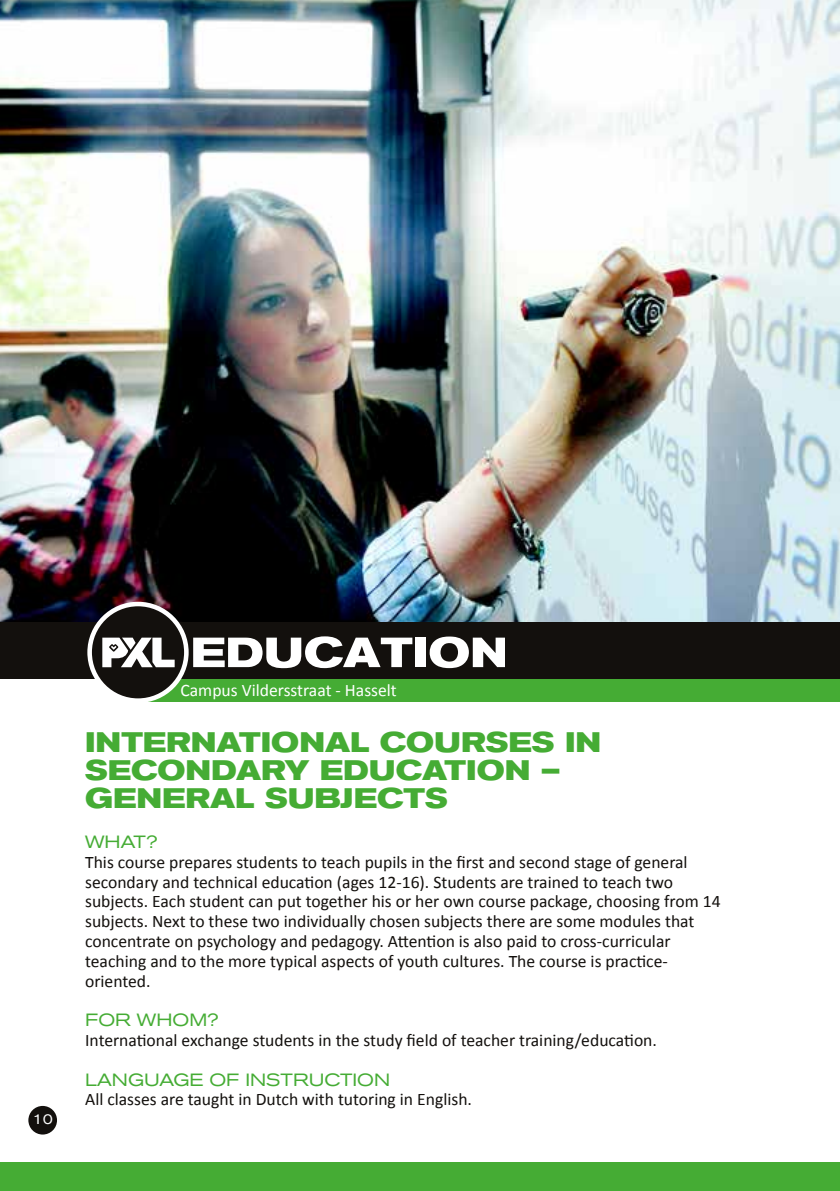
<style>
.page{position:relative;width:840px;height:1191px;background:#fff}
.page>*{position:absolute;margin:0;border:0;box-sizing:border-box;transform-origin:0 0}
.t1{font:700 expanded 28px/28px "Akzidenz Grotesk BQ";color:#45ac34}
.t2{font:17.6px/19.8px "Calibri";color:#13100d}
.t3{font:expanded 17.6px "Akzidenz Grotesk BQ";color:#45ac34}
.t4{font:17.6px "Calibri";color:#fff}
.t5{font:expanded 14px "Akzidenz Grotesk BQ";color:#fff}
</style>
<div class="page">
<div style="left:28px;top:1106px;width:29px;height:28px;background:#13100d;border-radius:50%"></div>
<img style="left:0;top:0;width:839px;height:622px">
<div style="left:0;top:1162px;width:839px;height:29px;background:#45ac34"></div>
<div style="left:131px;top:673px;width:708px;height:29px;background:#45ac34"></div>
<div style="left:0;top:622px;width:839px;height:57px;background:#13100d"></div>
<div style="left:87px;top:602px;width:101px;height:101px;background:#fff;border-radius:50%"></div>
<div style="left:92px;top:606px;width:92px;height:92px;background:#13100d;border-radius:50%"></div>
<svg style="left:102px;top:637px;width:72px;height:30px"></svg>
<svg style="left:193px;top:636px;width:219px;height:32px"></svg>
<div style="left:415px;top:637px;width:10px;height:30px;background:#fff"></div>
<svg style="left:429px;top:636px;width:75px;height:32px"></svg>
<p class="t5" style="left:33px;top:1111px;width:21px">10</p>
<p class="t4" style="left:180px;top:679px;width:218px">Campus Vildersstraat - Hasselt</p>
<h1 class="t1" style="left:85px;top:729px;width:517px">INTERNATIONAL COURSES IN<br>SECONDARY EDUCATION –<br>GENERAL SUBJECTS</h1>
<p class="t3" style="left:85px;top:831px;width:74px">WHAT?</p>
<p class="t2" style="left:85px;top:852px;width:636px">This course prepares students to teach pupils in the first and second stage of general secondary and technical education (ages 12-16). Students are trained to teach two subjects. Each student can put together his or her own course package, choosing from 14 subjects. Next to these two individually chosen subjects there are some modules that concentrate on psychology and pedagogy. Attention is also paid to cross-curricular teaching and to the more typical aspects of youth cultures. The course is practice&shy;oriented.</p>
<p class="t3" style="left:85px;top:1010px;width:135px">FOR WHOM?</p>
<p class="t2" style="left:85px;top:1030px;width:573px">International exchange students in the study field of teacher training/education.</p>
<p class="t3" style="left:85px;top:1069px;width:306px">LANGUAGE OF INSTRUCTION</p>
<p class="t2" style="left:85px;top:1089px;width:388px">All classes are taught in Dutch with tutoring in English.</p>
</div>
